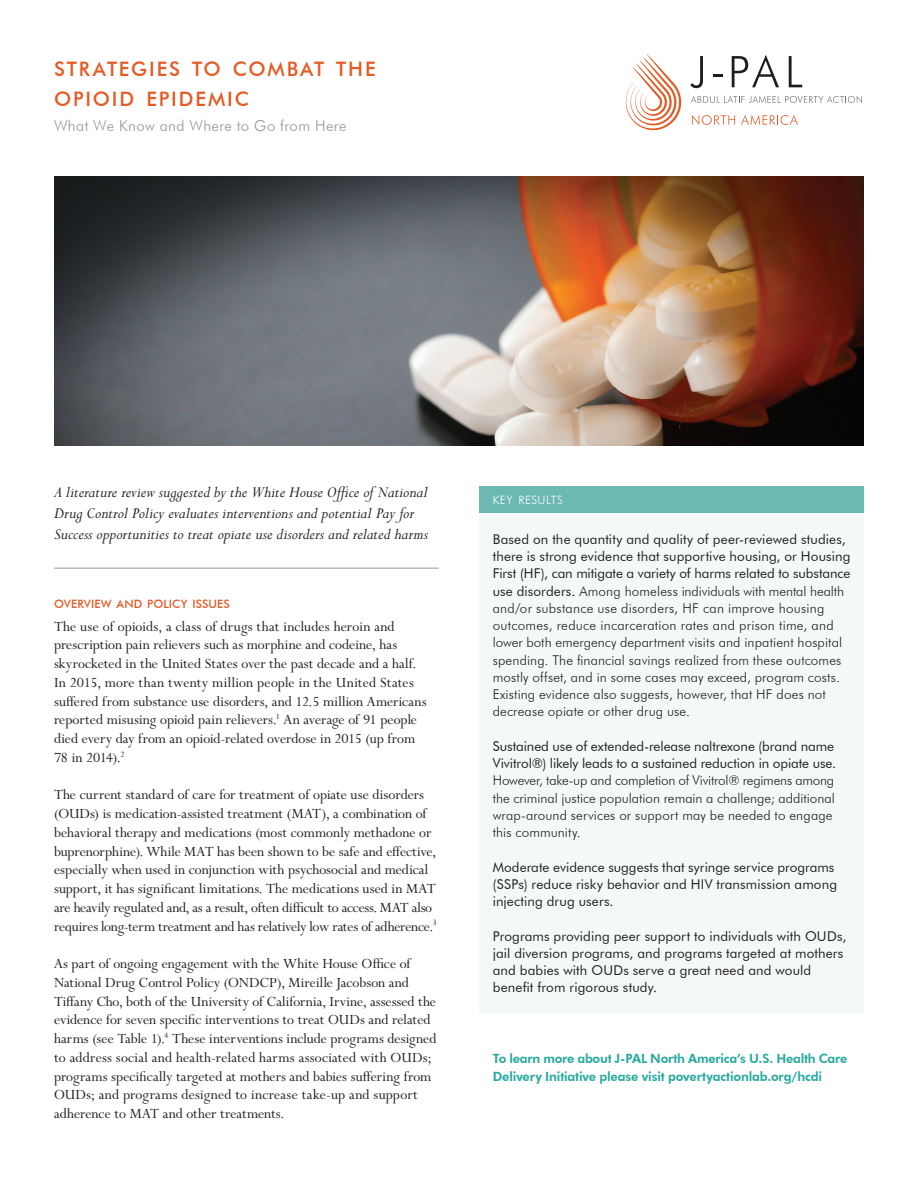
<style>
.page{position:relative;width:918px;height:1188px;background:#fff}
.page>*{position:absolute;margin:0;border:0;box-sizing:border-box;transform-origin:0 0}
.Section_Headers{font:500 19.95px/30px "Futura BT";letter-spacing:.09em;color:#e55a25}
.t1{font:italic 17.25px/21px "Perpetua MT Std";color:#231f20}
.t2{font:15.75px/18.8px "Perpetua MT Std";color:#231f20}
.Section_Headers-2{font:300 15px "Futura BT";letter-spacing:.025em;color:#939598}
.t3{font:300 13.5px/17.2px "Futura BT";letter-spacing:.01em;color:#231f20}
.t4{font:13.5px/17.2px "Futura BT";letter-spacing:.01em;color:#231f20}
.t5{font:800 12.75px "Futura BT";letter-spacing:-.015em;color:#28a99f}
.t6{font:500 11.55px "Futura BT";letter-spacing:.01em;color:#e55a25}
.t7{font:300 11.55px "Futura BT";letter-spacing:.05em;color:#fff}
.s1{font-weight:400}
</style>
<div class="page">
<img style="left:54px;top:176px;width:810px;height:270px">
<div style="left:479px;top:486px;width:385px;height:527px;background:#f3f9f8"></div>
<div style="left:479px;top:486px;width:385px;height:27px;background:#6bb9b2"></div>
<svg style="left:626px;top:54px;width:55px;height:76px"></svg>
<svg style="left:690px;top:56px;width:13px;height:32px"></svg>
<svg style="left:713px;top:74px;width:9px;height:3px"></svg>
<svg style="left:692px;top:115px;width:43px;height:10px"></svg>
<svg style="left:741px;top:115px;width:57px;height:10px"></svg>
<svg style="left:691px;top:96px;width:171px;height:7px"></svg>
<svg style="left:732px;top:55px;width:47px;height:32px"></svg>
<svg style="left:789px;top:56px;width:13px;height:31px"></svg>
<hr style="left:54px;top:568px;width:385px;height:1px;background:#939598">
<p class="Section_Headers" style="left:54px;top:53px;width:323px">STRATEGIES TO COMBAT THE<br>OPIOID EPIDEMIC</p>
<p class="Section_Headers-2" style="left:54px;top:117px;width:294px">What We Know and Where to Go from Here</p>
<p class="t1" style="left:54px;top:483px;width:376px">A literature review suggested by the White House Office of National<br>Drug Control Policy evaluates interventions and potential Pay for<br>Success opportunities to treat opiate use disorders and related harms</p>
<p class="t6" style="left:54px;top:597px;width:177px">OVERVIEW AND POLICY ISSUES</p>
<p class="t2" style="left:54px;top:617px;width:342px">The use of opioids, a class of drugs that includes heroin and</p>
<p class="t2" style="left:54px;top:636px;width:374px">prescription pain relievers such as morphine and codeine, has skyrocketed in the United States over the past decade and a half.<br>In 2015, more than twenty million people in the United States suffered from substance use disorders, and 12.5 million Americans reported misusing opioid pain relievers.<sup>1</sup> An average of 91 people died every day from an opioid-related overdose in 2015 (up from 78 in 2014).<sup>2</sup></p>
<p class="t2" style="left:54px;top:786px;width:384px">The current standard of care for treatment of opiate use disorders (OUDs) is medication-assisted treatment (MAT), a combination of behavioral therapy and medications (most commonly methadone or buprenorphine). While MAT has been shown to be safe and effective, especially when used in conjunction with psychosocial and medical support, it has significant limitations. The medications used in MAT are heavily regulated and, as a result, often difficult to access. MAT also requires long-term treatment and has relatively low rates of adherence.<sup>3</sup></p>
<p class="t2" style="left:54px;top:955px;width:384px">As part of ongoing engagement with the White House Office of National Drug Control Policy (ONDCP), Mireille Jacobson and Tiffany Cho, both of the University of California, Irvine, assessed the evidence for seven specific interventions to treat OUDs and related harms (see Table 1).<sup>4</sup> These interventions include programs designed to address social and health-related harms associated with OUDs; programs specifically targeted at mothers and babies suffering from OUDs; and programs designed to increase take-up and support adherence to MAT and other treatments.</p>
<p class="t7" style="left:493px;top:493px;width:72px">KEY RESULTS</p>
<p class="t4" style="left:493px;top:530px;width:355px">Based on the quantity and quality of peer-reviewed studies,</p>
<p class="t4" style="left:493px;top:547px;width:359px">there is strong evidence that supportive housing, or Housing</p>
<p class="t4" style="left:493px;top:565px;width:359px">First (HF), can mitigate a variety of harms related to substance</p>
<p class="t3" style="left:493px;top:582px;width:353px"><span class="s1">use disorders.</span> Among homeless individuals with mental health and/or substance use disorders, HF can improve housing outcomes, reduce incarceration rates and prison time, and lower both emergency department visits and inpatient hospital spending. The financial savings realized from these outcomes mostly offset, and in some cases may exceed, program costs.<br>Existing evidence also suggests, however, that HF does not decrease opiate or other drug use.</p>
<p class="t3" style="left:493px;top:737px;width:345px"><span class="s1">Sustained use of extended-release naltrexone (brand name Vivitrol®) likely leads to a sustained reduction in opiate use.<br></span>However, take-up and completion of Vivitrol® regimens among the criminal justice population remain a challenge; additional wrap-around services or support may be needed to engage this community.</p>
<p class="t4" style="left:493px;top:858px;width:346px">Moderate evidence suggests that syringe service programs (SSPs) reduce risky behavior and HIV transmission among injecting drug users.</p>
<p class="t4" style="left:493px;top:927px;width:355px">Programs providing peer support to individuals with OUDs,</p>
<p class="t4" style="left:493px;top:944px;width:352px">jail diversion programs, and programs targeted at mothers and babies with OUDs serve a great need and would benefit from rigorous study.</p>
<p class="t5" style="left:493px;top:1050px;width:356px">To learn more about J-PAL North America’s U.S. Health Care</p>
<p class="t5" style="left:493px;top:1069px;width:331px">Delivery Initiative please visit povertyactionlab.org/hcdi</p>
</div>
